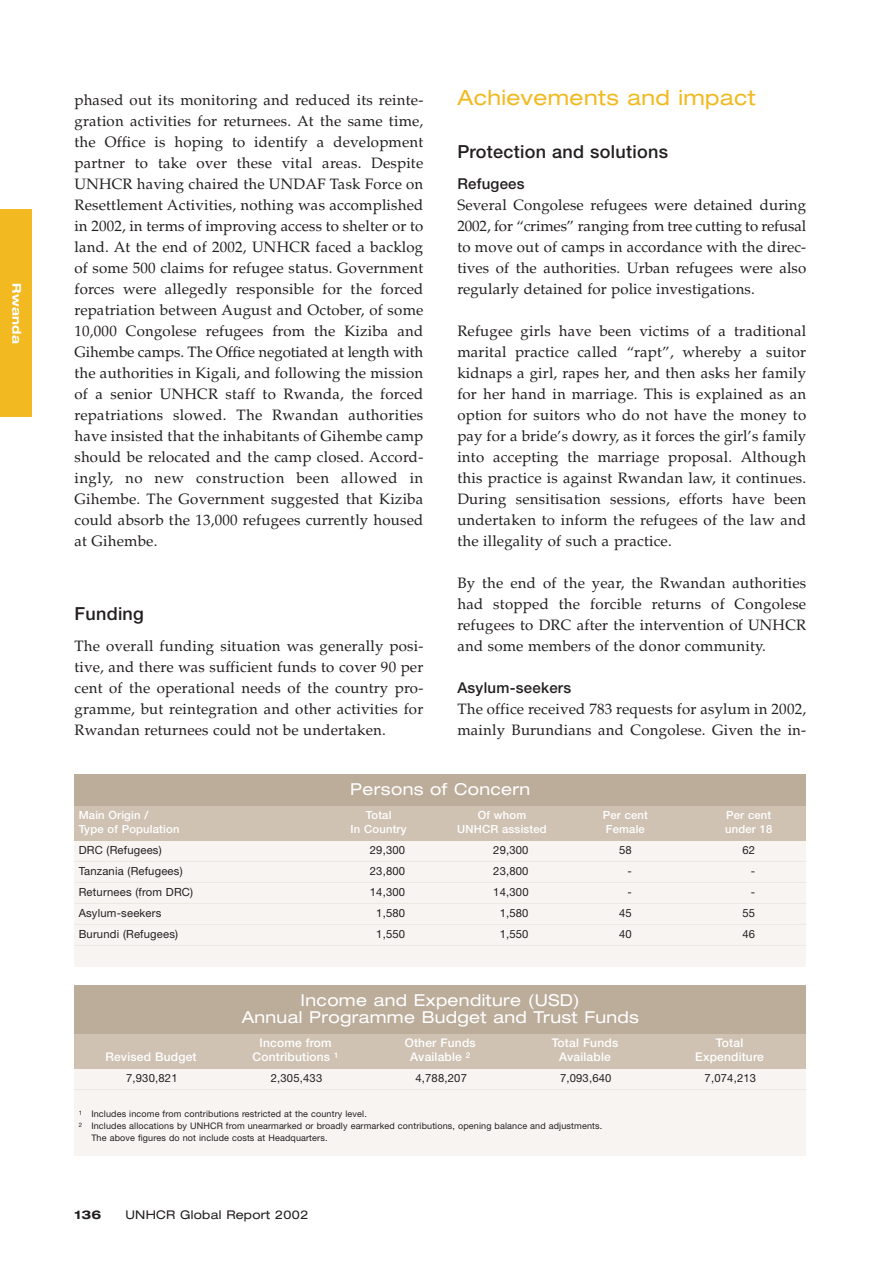
<style>
.page{position:relative;width:893px;height:1262px;background:#fff}
.page>*{position:absolute;margin:0;border:0;box-sizing:border-box;transform-origin:0 0}
.t1{font:expanded 21px "Helvetica Neue";letter-spacing:.02em;color:#f2b920}
.t2{font:500 18px "Helvetica Neue";letter-spacing:.015em;color:#231f20}
.t3{font:expanded 16.5px/17.2px "Helvetica Neue";letter-spacing:.02em;color:#fff;text-align:center}
.t4{font:15px/21px "Palatino";letter-spacing:.015em;color:#231f20;text-align:justify}
.t5{font:500 15px "Helvetica Neue";letter-spacing:.015em;color:#231f20}
.t6{font:500 12px "Helvetica Neue";letter-spacing:.015em;color:#fff}
.t7{font:expanded 12px "Helvetica Neue";letter-spacing:.02em;color:#231f20}
.t8{font:700 expanded 12px "Helvetica Neue";letter-spacing:.025em;color:#fff}
.t9{font:700 expanded 12px "Helvetica Neue";color:#231f20}
.t10{font:11.25px "Helvetica Neue";letter-spacing:.015em;color:#231f20}
.t11{font:500 11.25px "Helvetica Neue";letter-spacing:.015em;color:#fff}
.t12{font:9px "Helvetica Neue";letter-spacing:.015em;color:#231f20}
</style>
<div class="page">
<div style="left:0;top:210px;width:32px;height:207px;background:#f2b920"></div>
<div style="left:74px;top:840px;width:732px;height:126px;background:#f7f4f2"></div>
<hr style="left:74px;top:861px;width:732px;height:1px;background:#ede8e1">
<hr style="left:74px;top:882px;width:732px;height:1px;background:#ede8e1">
<hr style="left:74px;top:903px;width:732px;height:1px;background:#ede8e1">
<hr style="left:74px;top:924px;width:732px;height:1px;background:#ede8e1">
<hr style="left:74px;top:945px;width:732px;height:1px;background:#ede8e1">
<div style="left:74px;top:774px;width:732px;height:32px;background:#bcac9a"></div>
<div style="left:74px;top:806px;width:732px;height:34px;background:#cfc2b3"></div>
<div style="left:74px;top:1068px;width:732px;height:87px;background:#f7f4f2"></div>
<hr style="left:74px;top:1089px;width:732px;height:1px;background:#ede8e1">
<div style="left:74px;top:985px;width:732px;height:49px;background:#bcac9a"></div>
<div style="left:74px;top:1034px;width:732px;height:34px;background:#cfc2b3"></div>
<p class="t8" style="left:21px;top:283px;width:62px;rotate:90deg">Rwanda</p>
<p class="t4" style="left:74px;top:91px;width:350px">phased out its monitoring and reduced its reinte&shy;gration activities for returnees. At the same time, the Office is hoping to identify a development partner to take over these vital areas. Despite UNHCR having chaired the UNDAF Task Force on Resettlement Activities, nothing was accomplished in 2002, in terms of improving access to shelter or to land. At the end of 2002, UNHCR faced a backlog of some 500 claims for refugee status. Government forces were allegedly responsible for the forced repatriation between August and October, of some 10,000 Congolese refugees from the Kiziba and Gihembe camps. The Office negotiated at length with the authorities in Kigali, and following the mission of a senior UNHCR staff to Rwanda, the forced repatriations slowed. The Rwandan authorities have insisted that the inhabitants of Gihembe camp should be relocated and the camp closed. Accord&shy;ingly, no new construction been allowed in Gihembe. The Government suggested that Kiziba could absorb the 13,000 refugees currently housed at Gihembe.</p>
<p class="t2" style="left:74px;top:607px;width:71px">Funding</p>
<p class="t4" style="left:74px;top:637px;width:350px">The overall funding situation was generally posi&shy;tive, and there was sufficient funds to cover 90 per cent of the operational needs of the country pro&shy;gramme, but reintegration and other activities for Rwandan returnees could not be undertaken.</p>
<h1 class="t1" style="left:457px;top:90px;width:300px">Achievements and impact</h1>
<p class="t2" style="left:457px;top:145px;width:212px">Protection and solutions</p>
<p class="t5" style="left:457px;top:178px;width:69px">Refugees</p>
<p class="t4" style="left:457px;top:196px;width:350px">Several Congolese refugees were detained during 2002, for “crimes” ranging from tree cutting to refusal to move out of camps in accordance with the direc&shy;tives of the authorities. Urban refugees were also regularly detained for police investigations.</p>
<p class="t4" style="left:457px;top:322px;width:350px">Refugee girls have been victims of a traditional marital practice called “rapt”, whereby a suitor kidnaps a girl, rapes her, and then asks her family for her hand in marriage. This is explained as an option for suitors who do not have the money to pay for a bride’s dowry, as it forces the girl’s family into accepting the marriage proposal. Although this practice is against Rwandan law, it continues.<br>During sensitisation sessions, efforts have been undertaken to inform the refugees of the law and the illegality of such a practice.</p>
<p class="t4" style="left:457px;top:574px;width:350px">By the end of the year, the Rwandan authorities had stopped the forcible returns of Congolese refugees to DRC after the intervention of UNHCR and some members of the donor community.</p>
<p class="t5" style="left:457px;top:682px;width:115px">Asylum-seekers</p>
<p class="t4" style="left:457px;top:700px;width:350px">The office received 783 requests for asylum in 2002, mainly Burundians and Congolese. Given the in-</p>
<p class="t3" style="left:350px;top:782px;width:181px">Persons of Concern</p>
<p class="t11" style="left:79px;top:811px;width:71px">Main Origin /</p>
<p class="t11" style="left:366px;top:811px;width:27px">Total</p>
<p class="t11" style="left:478px;top:811px;width:50px">Of whom</p>
<p class="t11" style="left:602px;top:811px;width:47px">Per cent</p>
<p class="t11" style="left:726px;top:811px;width:47px">Per cent</p>
<p class="t11" style="left:79px;top:824px;width:102px">Type of Population</p>
<p class="t11" style="left:350px;top:824px;width:57px">In Country</p>
<p class="t11" style="left:457px;top:824px;width:91px">UNHCR assisted</p>
<p class="t11" style="left:606px;top:824px;width:40px">Female</p>
<p class="t11" style="left:725px;top:824px;width:49px">under 18</p>
<p class="t10" style="left:79px;top:846px;width:84px">DRC (Refugees)</p>
<p class="t10" style="left:370px;top:846px;width:37px">29,300</p>
<p class="t10" style="left:493px;top:846px;width:37px">29,300</p>
<p class="t10" style="left:619px;top:846px;width:14px">58</p>
<p class="t10" style="left:742px;top:846px;width:14px">62</p>
<p class="t10" style="left:79px;top:867px;width:105px">Tanzania (Refugees)</p>
<p class="t10" style="left:370px;top:867px;width:37px">23,800</p>
<p class="t10" style="left:493px;top:867px;width:37px">23,800</p>
<p class="t10" style="left:627px;top:867px;width:6px">-</p>
<p class="t10" style="left:750px;top:867px;width:6px">-</p>
<p class="t10" style="left:79px;top:888px;width:116px">Returnees (from DRC)</p>
<p class="t10" style="left:370px;top:888px;width:37px">14,300</p>
<p class="t10" style="left:493px;top:888px;width:37px">14,300</p>
<p class="t10" style="left:627px;top:888px;width:6px">-</p>
<p class="t10" style="left:750px;top:888px;width:6px">-</p>
<p class="t10" style="left:79px;top:909px;width:84px">Asylum-seekers</p>
<p class="t10" style="left:376px;top:909px;width:30px">1,580</p>
<p class="t10" style="left:499px;top:909px;width:30px">1,580</p>
<p class="t10" style="left:619px;top:909px;width:14px">45</p>
<p class="t10" style="left:742px;top:909px;width:14px">55</p>
<p class="t10" style="left:79px;top:930px;width:101px">Burundi (Refugees)</p>
<p class="t10" style="left:376px;top:930px;width:30px">1,550</p>
<p class="t10" style="left:499px;top:930px;width:30px">1,550</p>
<p class="t10" style="left:619px;top:930px;width:14px">40</p>
<p class="t10" style="left:742px;top:930px;width:14px">46</p>
<p class="t3" style="left:242px;top:992px;width:398px">Income and Expenditure (USD)<br>Annual Programme Budget and Trust Funds</p>
<p class="t6" style="left:259px;top:1038px;width:74px">Income from</p>
<p class="t6" style="left:405px;top:1038px;width:73px">Other Funds</p>
<p class="t6" style="left:551px;top:1038px;width:68px">Total Funds</p>
<p class="t6" style="left:716px;top:1038px;width:29px">Total</p>
<p class="t6" style="left:105px;top:1052px;width:93px">Revised Budget</p>
<p class="t6" style="left:253px;top:1052px;width:87px">Contributions <sup>1</sup></p>
<p class="t6" style="left:410px;top:1052px;width:62px">Available <sup>2</sup></p>
<p class="t6" style="left:559px;top:1052px;width:53px">Available</p>
<p class="t6" style="left:695px;top:1052px;width:70px">Expenditure</p>
<p class="t10" style="left:126px;top:1074px;width:53px">7,930,821</p>
<p class="t10" style="left:271px;top:1074px;width:53px">2,305,433</p>
<p class="t10" style="left:415px;top:1074px;width:53px">4,788,207</p>
<p class="t10" style="left:560px;top:1074px;width:53px">7,093,640</p>
<p class="t10" style="left:704px;top:1074px;width:53px">7,074,213</p>
<p class="t12" style="left:79px;top:1110px;width:290px"><sup>1</sup> Includes income from contributions restricted at the country level.</p>
<p class="t12" style="left:79px;top:1122px;width:525px"><sup>2</sup> Includes allocations by UNHCR from unearmarked or broadly earmarked contributions, opening balance and adjustments.</p>
<p class="t12" style="left:91px;top:1134px;width:238px">The above figures do not include costs at Headquarters.</p>
<p class="t9" style="left:74px;top:1209px;width:28px">136</p>
<p class="t7" style="left:125px;top:1209px;width:185px">UNHCR Global Report 2002</p>
</div>
